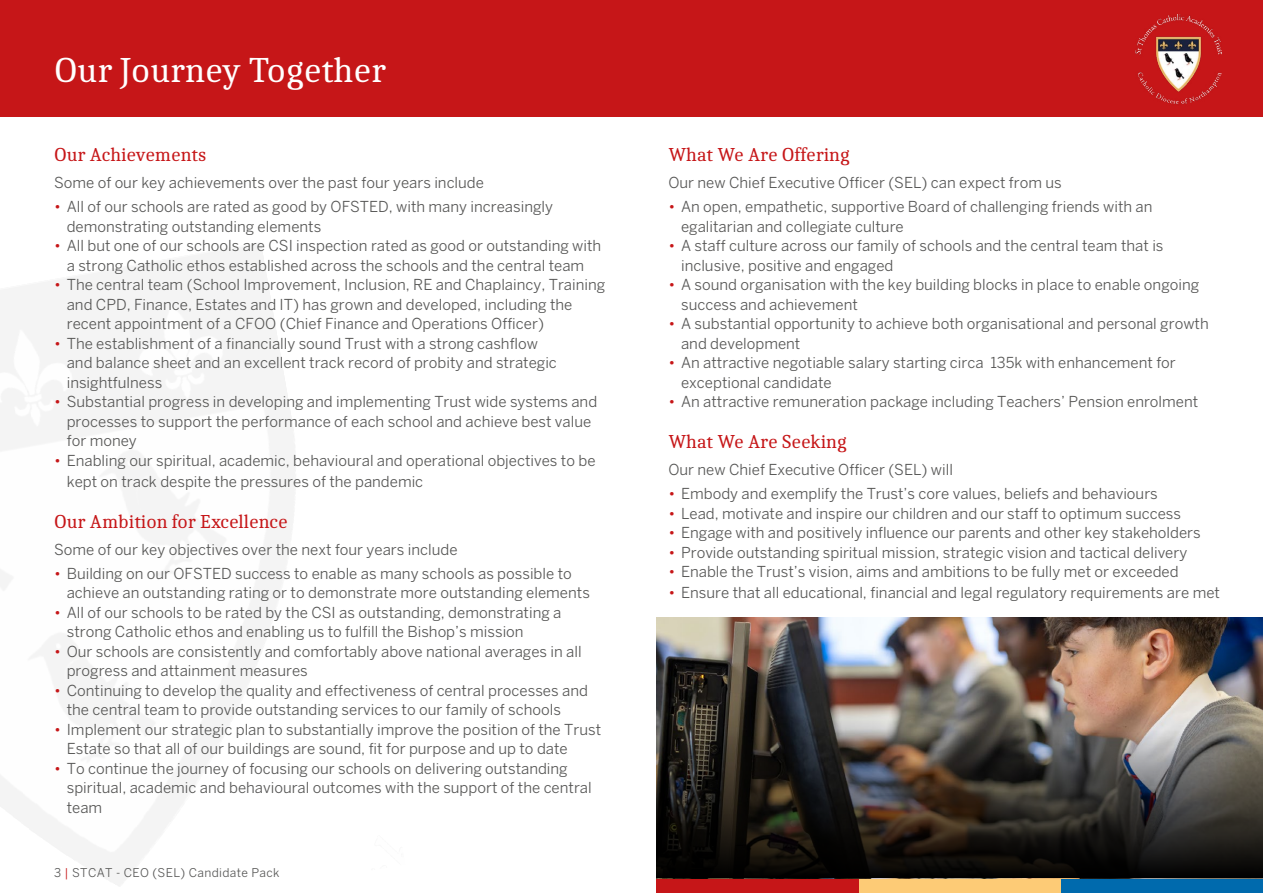
<style>
.page{position:relative;width:1263px;height:893px;background:#fff}
.page>*{position:absolute;margin:0;border:0;box-sizing:border-box;transform-origin:0 0}
.t1{font:36px "Caladea";color:#fff}
.t2{font:19.5px "Caladea";color:#c61618}
.t3{font:15px/19.5px "Benton Sans";color:#575756}
.t4{font:12px "Benton Sans";letter-spacing:.03em;color:#575756}
.s1{color:#c61618}
</style>
<div class="page">
<div style="left:0;top:0;width:1263px;height:117px;background:#c61618"></div>
<div style="left:656px;top:878px;width:203px;height:15px;background:#c61618"></div>
<div style="left:859px;top:878px;width:202px;height:15px;background:#fdcb76"></div>
<div style="left:1061px;top:878px;width:202px;height:15px;background:#006aad"></div>
<img style="left:656px;top:617px;width:607px;height:113px">
<svg style="left:656px;top:730px;width:607px;height:148px;background:#2f2c28"></svg>
<img style="left:1135px;top:15px;width:86px;height:90px">
<h1 class="t1" style="left:54px;top:48px;width:333px">Our Journey Together</h1>
<h2 class="t2" style="left:54px;top:143px;width:154px">Our Achievements</h2>
<p class="t3" style="left:54px;top:173px;width:431px">Some of our key achievements over the past four years include</p>
<p class="t3" style="left:67px;top:197px;width:488px;text-indent:-13px"><span class="s1">•</span> All of our schools are rated as good by OFSTED, with many increasingly demonstrating outstanding elements</p>
<p class="t3" style="left:54px;top:236px;width:549px;text-align:center"><span class="s1">•</span> All but one of our schools are CSI inspection rated as good or outstanding with a strong Catholic ethos established across the schools and the central team</p>
<p class="t3" style="left:67px;top:275px;width:540px;text-indent:-13px"><span class="s1">•</span> The central team (School Improvement, Inclusion, RE and Chaplaincy, Training and CPD, Finance, Estates and IT) has grown and developed, including the recent appointment of a CFOO (Chief Finance and Operations Officer)</p>
<p class="t3" style="left:67px;top:333px;width:492px;text-indent:-13px"><span class="s1">•</span> The establishment of a financially sound Trust with a strong cashflow and balance sheet and an excellent track record of probity and strategic insightfulness</p>
<p class="t3" style="left:67px;top:392px;width:532px;text-indent:-13px"><span class="s1">•</span> Substantial progress in developing and implementing Trust wide systems and processes to support the performance of each school and achieve best value for money</p>
<p class="t3" style="left:67px;top:449px;width:530px;line-height:21px;text-indent:-13px"><span class="s1">•</span> Enabling our spiritual, academic, behavioural and operational objectives to be kept on track despite the pressures of the pandemic</p>
<h2 class="t2" style="left:54px;top:510px;width:235px">Our Ambition for Excellence</h2>
<p class="t3" style="left:54px;top:540px;width:405px">Some of our key objectives over the next four years include</p>
<p class="t3" style="left:67px;top:564px;width:525px;text-indent:-13px"><span class="s1">•</span> Building on our OFSTED success to enable as many schools as possible to achieve an outstanding rating or to demonstrate more outstanding elements</p>
<p class="t3" style="left:67px;top:603px;width:496px;text-indent:-13px"><span class="s1">•</span> All of our schools to be rated by the CSI as outstanding, demonstrating a strong Catholic ethos and enabling us to fulfill the Bishop’s mission</p>
<p class="t3" style="left:67px;top:642px;width:516px;text-indent:-13px"><span class="s1">•</span> Our schools are consistently and comfortably above national averages in all progress and attainment measures</p>
<p class="t3" style="left:67px;top:681px;width:523px;text-indent:-13px"><span class="s1">•</span> Continuing to develop the quality and effectiveness of central processes and the central team to provide outstanding services to our family of schools</p>
<p class="t3" style="left:67px;top:720px;width:536px;text-indent:-13px"><span class="s1">•</span> Implement our strategic plan to substantially improve the position of the Trust<br>Estate so that all of our buildings are sound, fit for purpose and up to date</p>
<p class="t3" style="left:67px;top:759px;width:526px;text-indent:-13px"><span class="s1">•</span> To continue the journey of focusing our schools on delivering outstanding spiritual, academic and behavioural outcomes with the support of the central team</p>
<p class="t4" style="left:54px;top:865px;width:227px">3 <span class="s1">|</span> STCAT - CEO (SEL) Candidate Pack</p>
<h2 class="t2" style="left:668px;top:143px;width:183px">What We Are Offering</h2>
<p class="t3" style="left:668px;top:173px;width:395px">Our new Chief Executive Officer (SEL) can expect from us</p>
<p class="t3" style="left:681px;top:197px;width:473px;text-indent:-13px"><span class="s1">•</span> An open, empathetic, supportive Board of challenging friends with an egalitarian and collegiate culture</p>
<p class="t3" style="left:681px;top:236px;width:484px;text-indent:-13px"><span class="s1">•</span> A staff culture across our family of schools and the central team that is inclusive, positive and engaged</p>
<p class="t3" style="left:681px;top:275px;width:520px;text-indent:-13px"><span class="s1">•</span> A sound organisation with the key building blocks in place to enable ongoing success and achievement</p>
<p class="t3" style="left:681px;top:314px;width:529px;text-indent:-13px"><span class="s1">•</span> A substantial opportunity to achieve both organisational and personal growth and development</p>
<p class="t3" style="left:681px;top:353px;width:496px;text-indent:-13px"><span class="s1">•</span> An attractive negotiable salary starting circa 135k with enhancement for exceptional candidate</p>
<p class="t3" style="left:668px;top:392px;width:531px"><span class="s1">•</span> An attractive remuneration package including Teachers’ Pension enrolment</p>
<h2 class="t2" style="left:668px;top:430px;width:180px">What We Are Seeking</h2>
<p class="t3" style="left:668px;top:460px;width:286px">Our new Chief Executive Officer (SEL) will</p>
<p class="t3" style="left:668px;top:484px;width:491px"><span class="s1">•</span> Embody and exemplify the Trust’s core values, beliefs and behaviours</p>
<p class="t3" style="left:668px;top:504px;width:514px"><span class="s1">•</span> Lead, motivate and inspire our children and our staff to optimum success</p>
<p class="t3" style="left:668px;top:523px;width:534px"><span class="s1">•</span> Engage with and positively influence our parents and other key stakeholders</p>
<p class="t3" style="left:668px;top:543px;width:520px"><span class="s1">•</span> Provide outstanding spiritual mission, strategic vision and tactical delivery</p>
<p class="t3" style="left:668px;top:562px;width:512px"><span class="s1">•</span> Enable the Trust’s vision, aims and ambitions to be fully met or exceeded</p>
<p class="t3" style="left:668px;top:583px;width:553px"><span class="s1">•</span> Ensure that all educational, financial and legal regulatory requirements are met</p>
</div>
